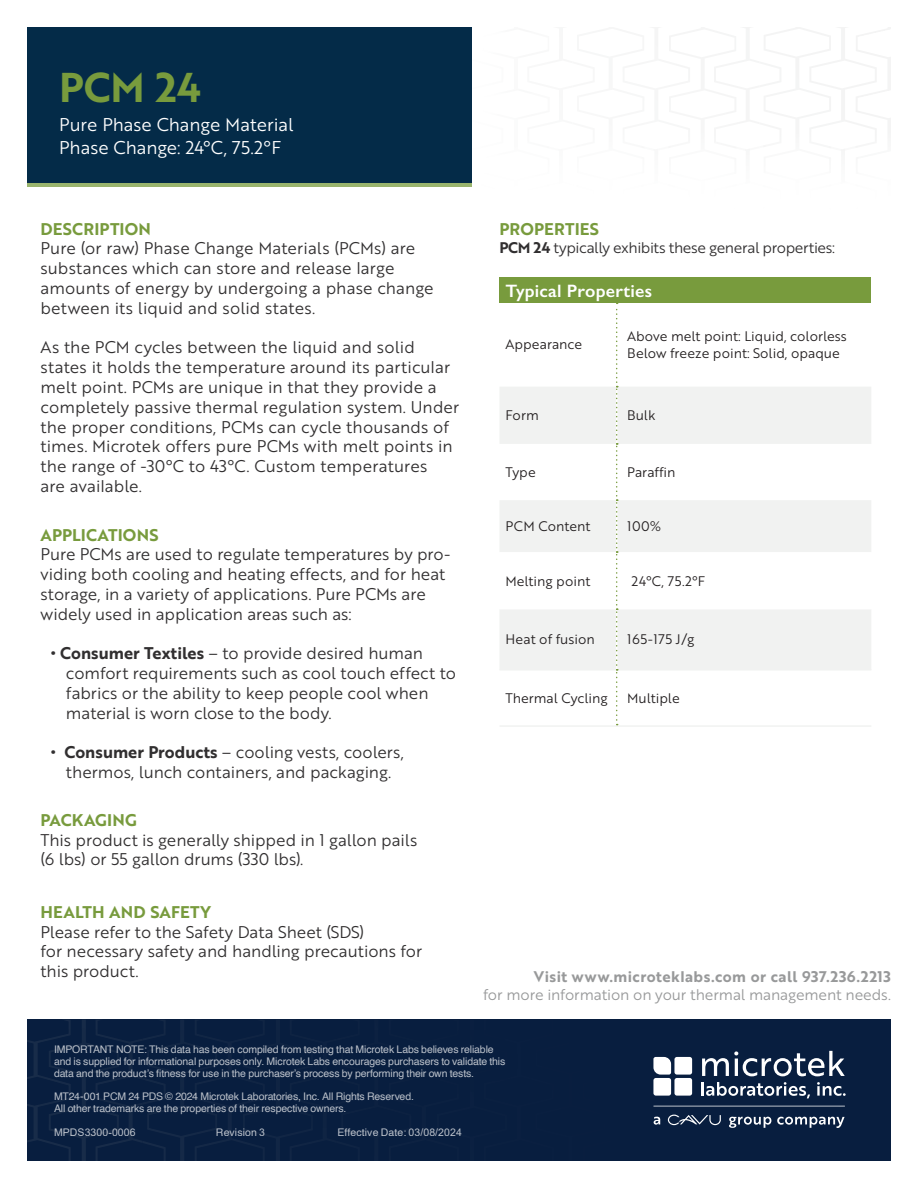
<style>
.page{position:relative;width:918px;height:1188px;background:#fff}
.page>*{position:absolute;margin:0;border:0;box-sizing:border-box;transform-origin:0 0}
.t1{font:40.5px "Brother 1816 Bold";color:#789b3d}
.t2{font:18px/22.5px "Brother 1816 Book";letter-spacing:-.005em;color:#fff}
.t3{font:600 18px "Gill Sans";letter-spacing:.01em;color:#fff}
.t4{font:16.5px/19.8px "Brother 1816 Book";letter-spacing:.005em;color:#312f30}
.t5{font:16.5px "Brother 1816 Bold";letter-spacing:.01em;color:#789b3d}
.t6{font:15px "Brother 1816 Book";letter-spacing:-.005em;color:#98999a}
.t7{font:15px "Brother 1816 Book";letter-spacing:-.02em;color:#312f30}
.t8{font:15px "Brother 1816 Bold";letter-spacing:.03em;color:#98999a}
.t9{font:13.5px/16.2px "Brother 1816 Book";color:#231f20}
.t10{font:10.5px/12px "Helvetica";letter-spacing:-.015em;color:#fff}
.t11{font:10.5px "Helvetica";letter-spacing:.01em;color:#fff}
.s1{font-family:"Brother 1816 Bold"}
.s2{font-family:"Arial"}
</style>
<div class="page">
<svg style="left:710px;top:27px;width:181px;height:120px"></svg>
<div style="left:27px;top:1020px;width:864px;height:141px;background:#081e3f"></div>
<div style="left:27px;top:40px;width:445px;height:147px;background:#99b46d"></div>
<div style="left:27px;top:27px;width:445px;height:156px;background:#042b48"></div>
<svg style="left:27px;top:1020px;width:819px;height:141px"></svg>
<div style="left:500px;top:277px;width:371px;height:26px;background:#789b3d"></div>
<hr style="left:500px;top:725px;width:117px;height:2px;background:#f1f2f1">
<hr style="left:617px;top:725px;width:254px;height:2px;background:#f1f2f1">
<svg style="left:500px;top:303px;width:371px;height:422px"></svg>
<div style="left:37px;top:1027px;width:485px;height:103px;background:#081e3f"></div>
<h1 class="t1" style="left:59px;top:56px;width:144px">PCM 24</h1>
<p class="t2" style="left:59px;top:113px;width:236px">Pure Phase Change Material<br>Phase Change: 24°C, 75.2°F</p>
<p class="t5" style="left:40px;top:216px;width:112px">DESCRIPTION</p>
<p class="t4" style="left:40px;top:238px;width:395px">Pure (or raw) Phase Change Materials (PCMs) are substances which can store and release large amounts of energy by undergoing a phase change between its liquid and solid states.</p>
<p class="t4" style="left:40px;top:337px;width:420px">As the PCM cycles between the liquid and solid states it holds the temperature around its particular melt point. PCMs are unique in that they provide a completely passive thermal regulation system. Under the proper conditions, PCMs can cycle thousands of times. Microtek offers pure PCMs with melt points in the range of -30°C to 43°C. Custom temperatures<br>are available.</p>
<p class="t5" style="left:40px;top:522px;width:120px">APPLICATIONS</p>
<p class="t4" style="left:40px;top:544px;width:411px">Pure PCMs are used to regulate temperatures by pro&shy;viding both cooling and heating effects, and for heat storage, in a variety of applications. Pure PCMs are widely used in application areas such as:</p>
<p class="t4" style="left:66px;top:643px;width:391px;text-indent:-15px"><span class="s1">• Consumer Textiles</span> – to provide desired human comfort requirements such as cool touch effect to fabrics or the ability to keep people cool when material is worn close to the body.</p>
<p class="t4" style="left:51px;top:742px;width:355px;text-align:center"><span class="s1">• Consumer Products</span> – cooling vests, coolers, thermos, lunch containers, and packaging.</p>
<p class="t5" style="left:40px;top:807px;width:98px">PACKAGING</p>
<p class="t4" style="left:40px;top:829px;width:378px">This product is generally shipped in 1 gallon pails (6 lbs) or 55 gallon drums (330 lbs).</p>
<p class="t5" style="left:40px;top:899px;width:172px">HEALTH AND SAFETY</p>
<p class="t4" style="left:40px;top:921px;width:383px">Please refer to the Safety Data Sheet (SDS)<br>for necessary safety and handling precautions for this product.</p>
<p class="t5" style="left:499px;top:216px;width:101px">PROPERTIES</p>
<p class="t7" style="left:500px;top:236px;width:337px"><span class="s1">PCM 24</span> typically exhibits these general properties:</p>
<p class="t3" style="left:506px;top:280px;width:148px">Typical Properties</p>
<p class="t9" style="left:506px;top:336px;width:78px">Appearance</p>
<p class="t9" style="left:627px;top:328px;width:221px">Above melt point: Liquid, colorless<br>Below freeze point: Solid, opaque</p>
<p class="t9" style="left:506px;top:407px;width:35px">Form</p>
<p class="t9" style="left:627px;top:407px;width:30px">Bulk</p>
<p class="t9" style="left:506px;top:463px;width:32px">Type</p>
<p class="t9" style="left:627px;top:463px;width:50px">Paraffin</p>
<p class="t9" style="left:506px;top:518px;width:86px">PCM Content</p>
<p class="t9" style="left:627px;top:518px;width:36px">100%</p>
<p class="t9" style="left:506px;top:572px;width:86px">Melting point</p>
<p class="t9" style="left:631px;top:572px;width:75px">24°C, 75.2°F</p>
<p class="t9" style="left:506px;top:631px;width:91px">Heat of fusion</p>
<p class="t9" style="left:627px;top:631px;width:69px">165-175 J/g</p>
<p class="t9" style="left:506px;top:689px;width:104px">Thermal Cycling</p>
<p class="t9" style="left:627px;top:689px;width:54px">Multiple</p>
<p class="t8" style="left:534px;top:965px;width:359px">Visit www.microteklabs.com or call 937.236.2213</p>
<p class="t6" style="left:483px;top:983px;width:409px">for more information on your thermal management needs.</p>
<p class="t10" style="left:54px;top:1044px;width:453px">IMPORTANT NOTE: This data has been compiled from testing that Microtek Labs believes reliable and is supplied for informational purposes only. Microtek Labs encourages purchasers to validate this data and the product’s fitness for use in the purchaser’s process by performing their own tests.</p>
<p class="t10" style="left:54px;top:1090px;width:361px">MT24-001 PCM 24 PDS © 2024 Microtek Laboratories, Inc. All Rights Reserved.<br>All other trademarks are the properties of their respective owners.</p>
<p class="t11" style="left:337px;top:1124px;width:126px">Effective Date: <span class="s2">03/08/2024</span></p>
</div>
